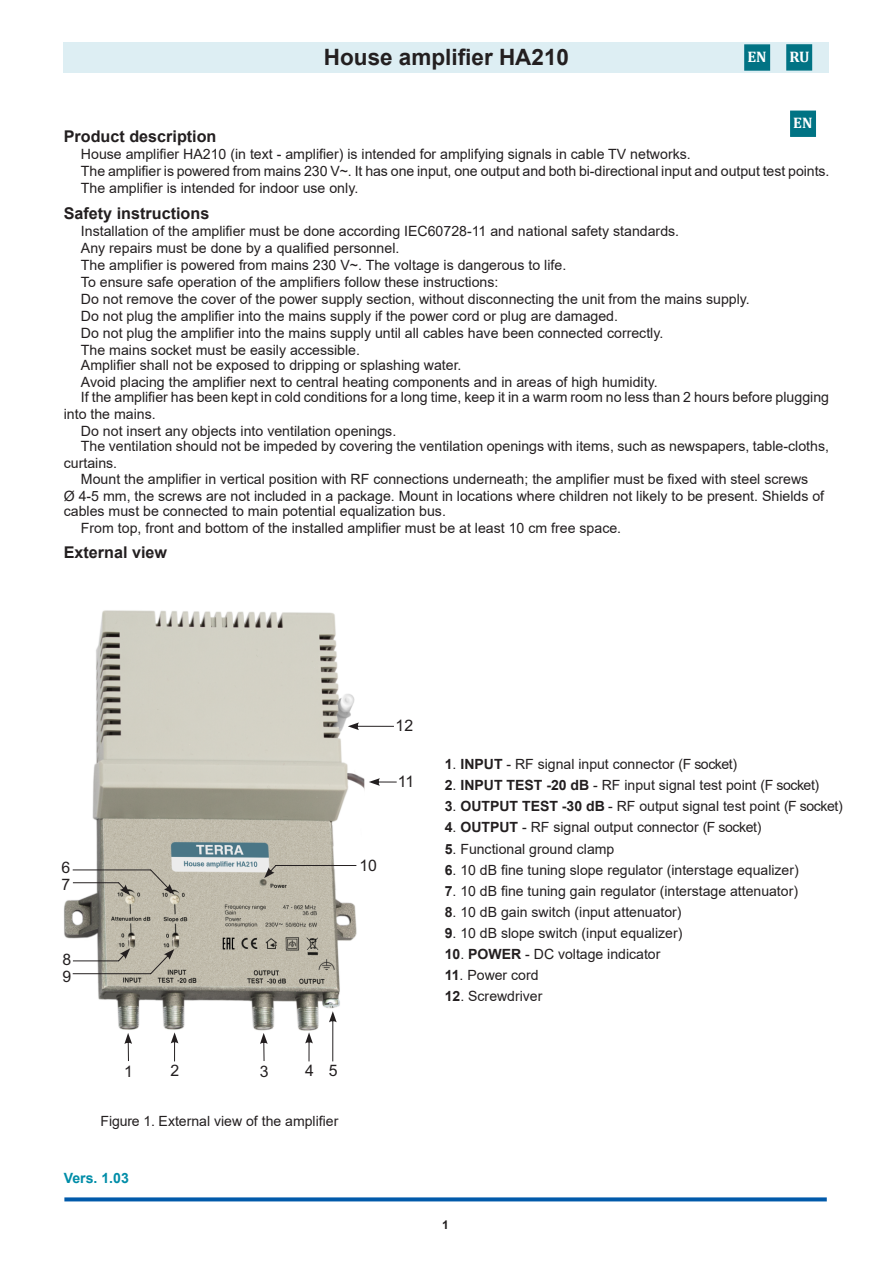
<style>
.page{position:relative;width:893px;height:1263px;background:#fff}
.page>*{position:absolute;margin:0;border:0;box-sizing:border-box;transform-origin:0 0}
.t1{font:700 22.5px "Arial";color:#231f20}
.t2{font:700 16.2px "Arial";color:#231f20}
.t3{font:15.9px "Arial";color:#231f20}
.t4{font:700 15.3px "Cambria";color:#fff}
.Body_Text_2{font:14.1px/17px "Arial";color:#231f20}
.t5{font:700 14.1px "Arial";color:#008da8}
.t6{font:700 12px "Arial";color:#231f20}
.s1{font-weight:700}
</style>
<div class="page">
<div style="left:64px;top:43px;width:765px;height:30px;background:#ddeef3"></div>
<div style="left:744px;top:44px;width:26px;height:27px;background:#017384;border:2px solid #017384"></div>
<div style="left:786px;top:44px;width:26px;height:27px;background:#017384;border:2px solid #017384"></div>
<div style="left:790px;top:111px;width:26px;height:26px;background:#017384;border:2px solid #017384"></div>
<svg style="left:64px;top:1197px;width:763px;height:4px;fill:#015aaa"></svg>
<img style="left:64px;top:610px;width:301px;height:421px">
<svg style="left:171px;top:1032px;width:7px;height:29px"></svg>
<svg style="left:124px;top:1033px;width:8px;height:28px"></svg>
<svg style="left:369px;top:778px;width:28px;height:8px"></svg>
<svg style="left:73px;top:869px;width:101px;height:26px"></svg>
<svg style="left:73px;top:948px;width:101px;height:26px"></svg>
<svg style="left:305px;top:1032px;width:8px;height:29px"></svg>
<svg style="left:260px;top:1033px;width:8px;height:28px"></svg>
<svg style="left:329px;top:1011px;width:8px;height:50px"></svg>
<svg style="left:264px;top:865px;width:92px;height:13px"></svg>
<svg style="left:348px;top:722px;width:46px;height:8px"></svg>
<p class="t1" style="left:324px;top:42px;width:247px">House amplifier HA210</p>
<p class="t4" style="left:747px;top:46px;width:21px">EN</p>
<p class="t4" style="left:789px;top:46px;width:22px">RU</p>
<p class="t4" style="left:793px;top:112px;width:21px">EN</p>
<p class="t2" style="left:64px;top:125px;width:154px">Product description</p>
<p class="Body_Text_2" style="left:81px;top:145px;width:611px">House amplifier HA210 (in text - amplifier) is intended for amplifying signals in cable TV networks.</p>
<p class="Body_Text_2" style="left:81px;top:162px;width:750px">The amplifier is powered from mains 230 V~. It has one input, one output and both bi-directional input and output test points.</p>
<p class="Body_Text_2" style="left:81px;top:179px;width:279px">The amplifier is intended for indoor use only.</p>
<p class="t2" style="left:64px;top:202px;width:147px">Safety instructions</p>
<p class="Body_Text_2" style="left:81px;top:223px;width:600px">Installation of the amplifier must be done according IEC60728-11 and national safety standards.</p>
<p class="Body_Text_2" style="left:81px;top:240px;width:320px">Any repairs must be done by a qualified personnel.</p>
<p class="Body_Text_2" style="left:81px;top:257px;width:487px">The amplifier is powered from mains 230 V~. The voltage is dangerous to life.</p>
<p class="Body_Text_2" style="left:81px;top:274px;width:419px">To ensure safe operation of the amplifiers follow these instructions:</p>
<p class="Body_Text_2" style="left:81px;top:291px;width:670px">Do not remove the cover of the power supply section, without disconnecting the unit from the mains supply.</p>
<p class="Body_Text_2" style="left:81px;top:308px;width:539px">Do not plug the amplifier into the mains supply if the power cord or plug are damaged.</p>
<p class="Body_Text_2" style="left:81px;top:325px;width:584px">Do not plug the amplifier into the mains supply until all cables have been connected correctly.</p>
<p class="Body_Text_2" style="left:81px;top:342px;width:281px">The mains socket must be easily accessible.</p>
<p class="Body_Text_2" style="left:81px;top:357px;width:382px">Amplifier shall not be exposed to dripping or splashing water.</p>
<p class="Body_Text_2" style="left:81px;top:374px;width:578px">Avoid placing the amplifier next to central heating components and in areas of high humidity.</p>
<p class="Body_Text_2" style="left:64px;top:389px;width:767px;text-indent:17px">If the amplifier has been kept in cold conditions for a long time, keep it in a warm room no less than 2 hours before plugging into the mains.</p>
<p class="Body_Text_2" style="left:81px;top:423px;width:317px">Do not insert any objects into ventilation openings.</p>
<p class="Body_Text_2" style="left:64px;top:438px;width:767px;text-indent:17px">The ventilation should not be impeded by covering the ventilation openings with items, such as newspapers, table-cloths, curtains.</p>
<p class="Body_Text_2" style="left:64px;top:470px;width:762px;line-height:16.4px;text-indent:17px">Mount the amplifier in vertical position with RF connections underneath; the amplifier must be fixed with steel screws<br>Ø 4-5 mm, the screws are not included in a package. Mount in locations where children not likely to be present. Shields of cables must be connected to main potential equalization bus.</p>
<p class="Body_Text_2" style="left:81px;top:520px;width:542px">From top, front and bottom of the installed amplifier must be at least 10 cm free space.</p>
<p class="t2" style="left:64px;top:541px;width:105px">External view</p>
<p class="t3" style="left:62px;top:856px;width:10px">6</p>
<p class="t3" style="left:62px;top:873px;width:10px">7</p>
<p class="t3" style="left:63px;top:948px;width:10px">8</p>
<p class="t3" style="left:62px;top:965px;width:10px">9</p>
<p class="t3" style="left:395px;top:714px;width:19px">12</p>
<p class="t3" style="left:398px;top:770px;width:18px">11</p>
<p class="t3" style="left:359px;top:854px;width:19px">10</p>
<p class="t3" style="left:124px;top:1060px;width:10px">1</p>
<p class="t3" style="left:171px;top:1059px;width:10px">2</p>
<p class="t3" style="left:260px;top:1060px;width:10px">3</p>
<p class="t3" style="left:305px;top:1059px;width:34px">4 5</p>
<p class="Body_Text_2" style="left:101px;top:1112px;width:239px">Figure 1. External view of the amplifier</p>
<p class="t5" style="left:64px;top:1168px;width:67px">Vers. 1.03</p>
<p class="Body_Text_2" style="left:445px;top:755px;width:294px"><span class="s1">1</span>. <span class="s1">INPUT</span> - RF signal input connector (F socket)</p>
<p class="Body_Text_2" style="left:445px;top:777px;width:376px"><span class="s1">2</span>. <span class="s1">INPUT TEST -20 dB</span> - RF input signal test point (F socket)</p>
<p class="Body_Text_2" style="left:445px;top:798px;width:399px"><span class="s1">3</span>. <span class="s1">OUTPUT TEST -30 dB</span> - RF output signal test point (F socket)</p>
<p class="Body_Text_2" style="left:445px;top:819px;width:318px"><span class="s1">4</span>. <span class="s1">OUTPUT</span> - RF signal output connector (F socket)</p>
<p class="Body_Text_2" style="left:445px;top:840px;width:171px"><span class="s1">5</span>. Functional ground clamp</p>
<p class="Body_Text_2" style="left:445px;top:861px;width:356px"><span class="s1">6</span>. 10 dB fine tuning slope regulator (interstage equalizer)</p>
<p class="Body_Text_2" style="left:445px;top:882px;width:355px"><span class="s1">7</span>. 10 dB fine tuning gain regulator (interstage attenuator)</p>
<p class="Body_Text_2" style="left:445px;top:903px;width:238px"><span class="s1">8</span>. 10 dB gain switch (input attenuator)</p>
<p class="Body_Text_2" style="left:445px;top:924px;width:239px"><span class="s1">9</span>. 10 dB slope switch (input equalizer)</p>
<p class="Body_Text_2" style="left:445px;top:946px;width:217px"><span class="s1">10</span>. <span class="s1">POWER</span> - DC voltage indicator</p>
<p class="Body_Text_2" style="left:445px;top:967px;width:95px"><span class="s1">11</span>. Power cord</p>
<p class="Body_Text_2" style="left:445px;top:988px;width:99px"><span class="s1">12</span>. Screwdriver</p>
<p class="t6" style="left:442px;top:1216px;width:8px">1</p>
</div>
